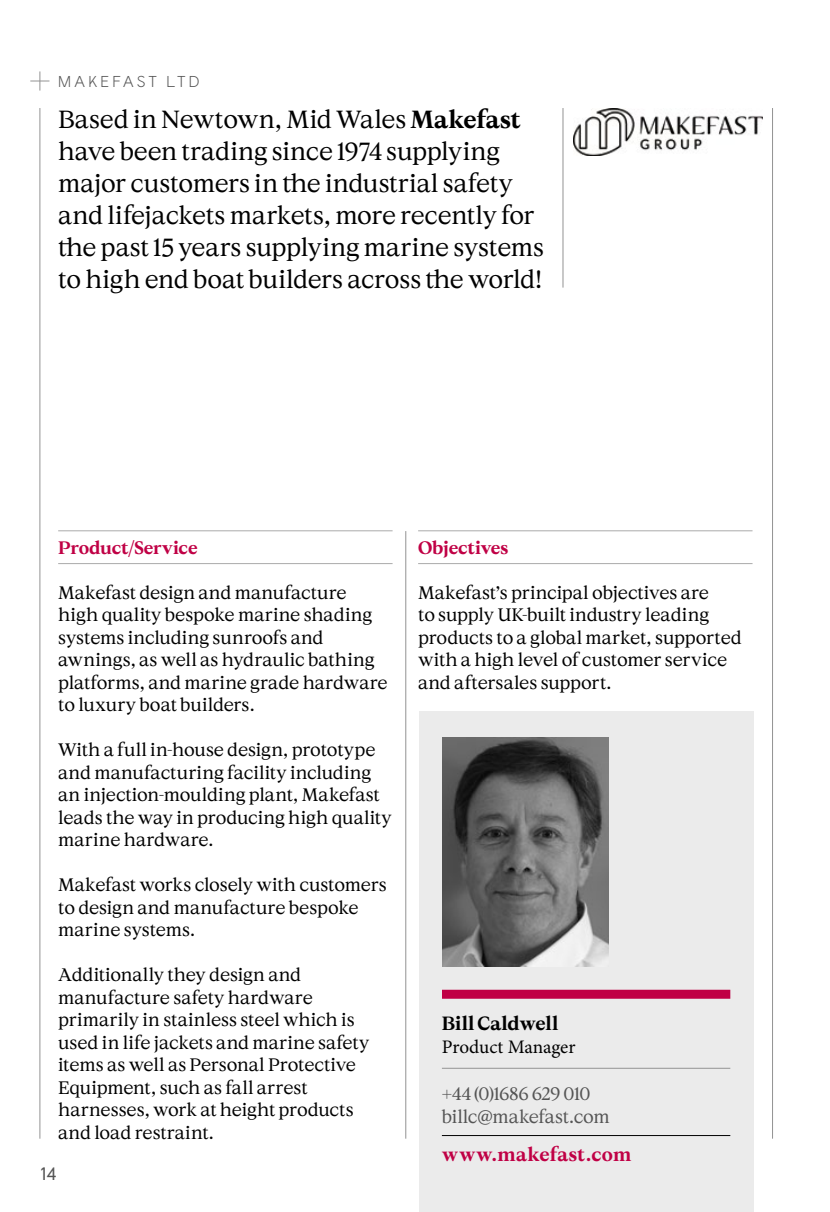
<style>
.page{position:relative;width:830px;height:1212px;background:#fff}
.page>*{position:absolute;margin:0;border:0;box-sizing:border-box;transform-origin:0 0}
.StandFirst_Serif_16{font:24.75px/31.9px "Cymru Serif";letter-spacing:-.015em;color:#000}
.URL{font:700 19.12px "Cymru Serif";letter-spacing:.01em;color:#c00045}
._03_Name_Line{font:19.12px "Minion Pro";letter-spacing:-.005em;color:#000}
.StandFirst_Serif_16-2{font:700 19.12px "Cymru Serif";letter-spacing:-.005em;color:#000}
._02_Body{font:18px/22.5px "Wales Serif";letter-spacing:-.005em;color:#000}
._02_Body-2{font:18px/22.9px "Wales Serif";letter-spacing:-.025em;color:#555}
._01_Red_Title_Line{font:700 18px "Cymru Serif";letter-spacing:-.01em;color:#c00045}
.t1{font:18px "Wales Sans Body";color:#555}
.t2{font:300 15.75px "Wales Sans Headline";letter-spacing:.215em;color:#555}
.s1{font-weight:700}
.s2{font-family:"Wales Serif"}
</style>
<div class="page">
<hr style="left:58px;top:530px;width:334px;height:1px;background:#aaa">
<hr style="left:58px;top:563px;width:334px;height:1px;background:#aaa">
<hr style="left:418px;top:530px;width:334px;height:1px;background:#aaa">
<hr style="left:418px;top:563px;width:334px;height:1px;background:#aaa">
<hr style="left:405px;top:531px;width:1px;height:608px;background:#939393">
<hr style="left:771px;top:108px;width:1px;height:1031px;background:#939393">
<hr style="left:39px;top:108px;width:1px;height:1031px;background:#939393">
<svg style="left:30px;top:71px;width:19px;height:20px"></svg>
<hr style="left:562px;top:108px;width:1px;height:180px;background:#939393">
<img style="left:573px;top:108px;width:189px;height:47px">
<div style="left:419px;top:711px;width:334px;height:501px;background:#ebebeb"></div>
<div style="left:442px;top:990px;width:288px;height:9px;background:#c00045"></div>
<img style="left:442px;top:737px;width:166px;height:230px">
<hr style="left:441px;top:1068px;width:289px;height:1px;background:#939393">
<hr style="left:441px;top:1135px;width:289px;height:1px;background:#000">
<p class="t2" style="left:58px;top:71px;width:143px">MAKEFAST LTD</p>
<p class="StandFirst_Serif_16" style="left:58px;top:103px;width:487px">Based in Newtown, Mid Wales <span class="s1">Makefast </span>have been trading since 1974 supplying major customers in the industrial safety and lifejackets markets, more recently for the past 15 years supplying marine systems to high end boat builders across the world!</p>
<p class="_01_Red_Title_Line" style="left:58px;top:536px;width:141px">Pro<span class="s2">d</span>uct/Service</p>
<p class="_02_Body" style="left:58px;top:581px;width:331px">Makefast design and manufacture high quality bespoke marine shading systems including sunroofs and awnings, as well as hydraulic bathing platforms, and marine grade hardware to luxury boat builders.</p>
<p class="_02_Body" style="left:58px;top:738px;width:335px">With a full in-house design, prototype and manufacturing facility including an injection-moulding plant, Makefast leads the way in producing high quality marine hardware.</p>
<p class="_02_Body" style="left:58px;top:873px;width:330px">Makefast works closely with customers to design and manufacture bespoke marine systems.</p>
<p class="_02_Body" style="left:58px;top:963px;width:312px">Additionally they design and manufacture safety hardware primarily in stainless steel which is used in life jackets and marine safety items as well as Personal Protective<br>Equipment, such as fall arrest harnesses, work at height products and load restraint.</p>
<p class="t1" style="left:41px;top:1163px;width:17px">14</p>
<p class="_01_Red_Title_Line" style="left:418px;top:536px;width:92px">Objectives</p>
<p class="_02_Body" style="left:418px;top:581px;width:325px">Makefast’s principal objectives are<br>to supply UK-built industry leading products to a global market, supported with a high level of customer service and aftersales support.</p>
<p class="StandFirst_Serif_16-2" style="left:441px;top:1011px;width:118px">Bill Caldwell</p>
<p class="_03_Name_Line" style="left:441px;top:1033px;width:135px">Product Manager</p>
<p class="_02_Body-2" style="left:441px;top:1081px;width:169px">+44 (0)1686 629 010 billc@makefast.com</p>
<p class="URL" style="left:441px;top:1143px;width:191px">www.makefast.com</p>
</div>
